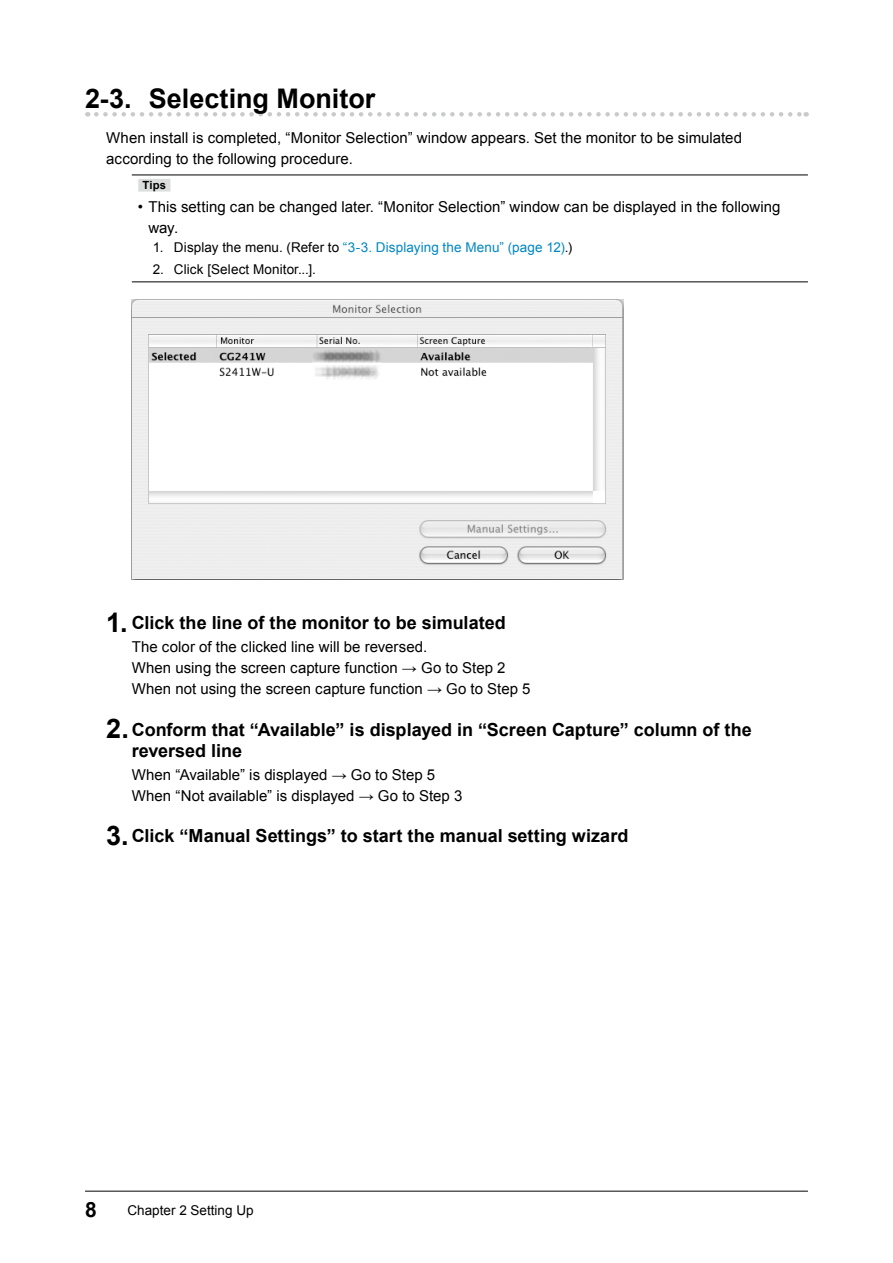
<style>
.page{position:relative;width:893px;height:1263px;background:#fff}
.page>*{position:absolute;margin:0;border:0;box-sizing:border-box;transform-origin:0 0}
.t1{font:700 27px "Arial";color:#000}
.t2{font:700 21px "Arial";color:#000}
.t3{font:700 18px/21px "Arial";color:#000}
.t4{font:15px/21px "Arial";letter-spacing:.005em;color:#000}
.t5{font:13.5px "Arial";letter-spacing:.005em;color:#0087c3}
.t6{font:13.5px "Arial";color:#000}
.t7{font:700 11.25px "Arial";color:#000}
.s1{color:#000}
.s2{font-size:27px}
</style>
<div class="page">
<hr style="left:85px;top:1190px;width:723px;height:2px;background:#595757">
<svg style="left:96px;top:112px;width:711px;height:5px"></svg>
<hr style="left:132px;top:175px;width:676px;height:1px;background:#000">
<hr style="left:132px;top:281px;width:676px;height:1px;background:#000">
<div style="left:138px;top:179px;width:32px;height:13px;background:#dcdddd"></div>
<img style="left:132px;top:299px;width:491px;height:281px">
<h1 class="t1" style="left:85px;top:81px;width:292px">2-3. Selecting Monitor</h1>
<p class="t4" style="left:106px;top:127px;width:637px">When install is completed, “Monitor Selection” window appears. Set the monitor to be simulated according to the following procedure.</p>
<p class="t7" style="left:142px;top:178px;width:25px">Tips</p>
<p class="t4" style="left:148px;top:196px;width:633px;text-indent:-11px">• This setting can be changed later. “Monitor Selection” window can be displayed in the following way.</p>
<p class="t5" style="left:153px;top:239px;width:421px"><span class="s1">1. Display the menu. (Refer to</span> “3-3. Displaying the Menu” (page 12)<span class="s1">.)</span></p>
<p class="t6" style="left:153px;top:260px;width:165px">2. Click [Select Monitor...].</p>
<p class="t3" style="left:106px;top:613px;width:401px"><span class="s2">1.</span> Click the line of the monitor to be simulated</p>
<p class="t4" style="left:132px;top:636px;width:400px">The color of the clicked line will be reversed.<br>When using the screen capture function → Go to Step 2<br>When not using the screen capture function → Go to Step 5</p>
<p class="t3" style="left:132px;top:719px;width:621px;text-indent:-26px"><span class="s2">2.</span> Conform that “Available” is displayed in “Screen Capture” column of the reversed line</p>
<p class="t4" style="left:132px;top:764px;width:332px">When “Available” is displayed → Go to Step 5<br>When “Not available” is displayed → Go to Step 3</p>
<p class="t3" style="left:106px;top:826px;width:523px"><span class="s2">3.</span> Click “Manual Settings” to start the manual setting wizard</p>
<h2 class="t2" style="left:85px;top:1196px;width:13px">8</h2>
<p class="t6" style="left:128px;top:1201px;width:128px">Chapter 2 Setting Up</p>
</div>
